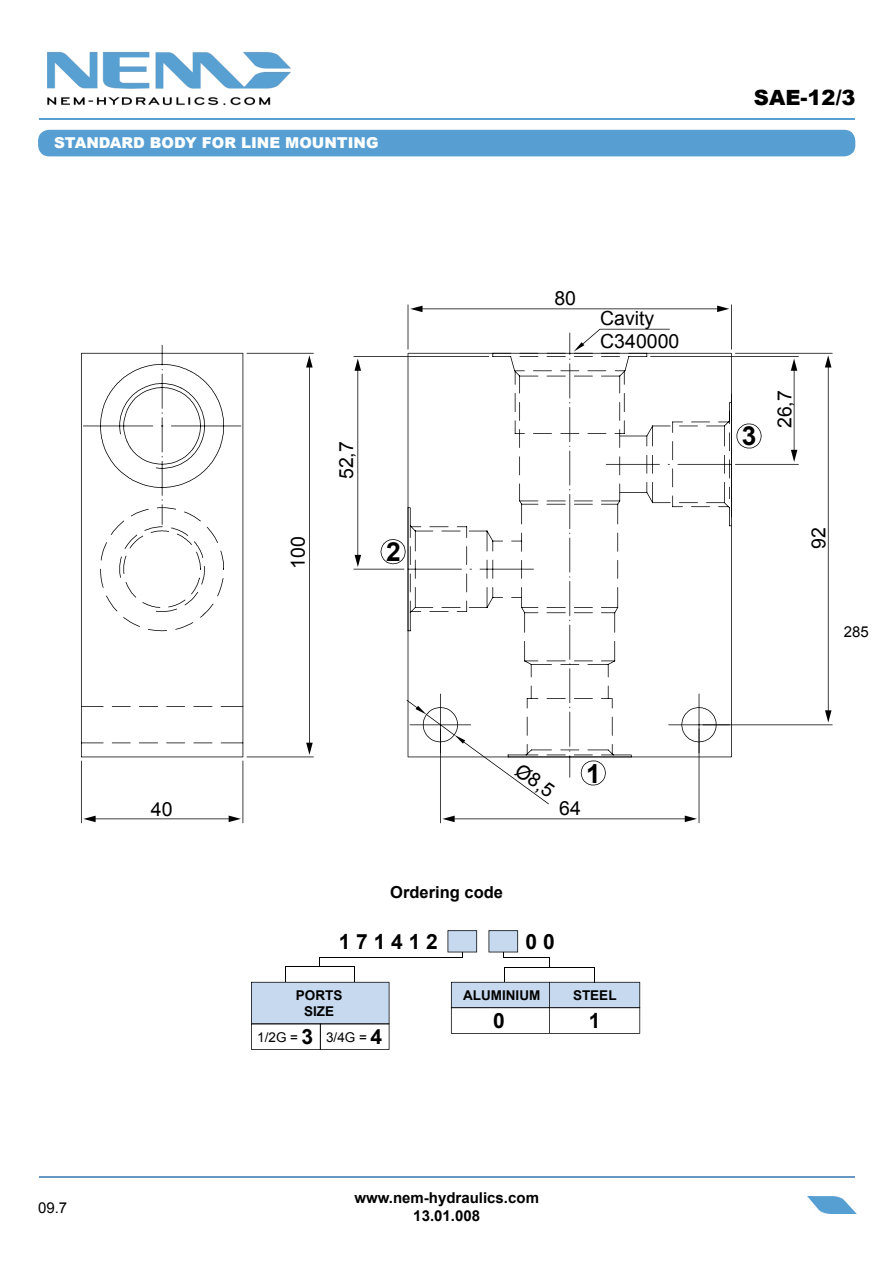
<style>
.page{position:relative;width:893px;height:1263px;background:#fff}
.page>*{position:absolute;margin:0;border:0;box-sizing:border-box;transform-origin:0 0}
.t1{font:700 26.25px "Arial";color:#000}
.t2{font:700 21px "Arial";color:#000}
.t3{font:900 21px "Arial";color:#000}
.t4{font:19.5px "Arial";color:#000}
.t5{font:700 16.5px "Arial";color:#000}
.t6{font:700 15px/18px "Arial";color:#000;text-align:center}
.t7{font:900 15px "Arial";color:#fff}
.t8{font:15px "Arial";color:#000}
.t9{font:700 13.5px/16.2px "Arial";color:#000;text-align:center}
.t10{font:13.5px "Arial";color:#000}
.s1{font-weight:700;font-size:21px}
</style>
<div class="page">
<hr style="left:39px;top:119px;width:815px;height:1px;background:#5a9fd2">
<div style="left:38px;top:130px;width:817px;height:26px;background:#579fd2"></div>
<img style="left:47px;top:52px;width:244px;height:53px">
<hr style="left:39px;top:1176px;width:815px;height:2px;background:#6897c1">
<img style="left:808px;top:1197px;width:48px;height:17px">
<svg style="left:229px;top:816px;width:12px;height:6px"></svg>
<svg style="left:83px;top:816px;width:13px;height:6px"></svg>
<svg style="left:81px;top:356px;width:232px;height:351px"></svg>
<svg style="left:729px;top:353px;width:103px;height:372px"></svg>
<svg style="left:825px;top:710px;width:6px;height:13px"></svg>
<svg style="left:824px;top:355px;width:7px;height:13px"></svg>
<svg style="left:440px;top:785px;width:259px;height:38px"></svg>
<hr style="left:407px;top:304px;width:1px;height:46px;background:#000">
<hr style="left:731px;top:304px;width:1px;height:46px;background:#000">
<hr style="left:420px;top:308px;width:299px;height:1px;background:#000">
<svg style="left:717px;top:306px;width:12px;height:6px"></svg>
<svg style="left:410px;top:306px;width:12px;height:6px"></svg>
<svg style="left:354px;top:359px;width:7px;height:12px"></svg>
<svg style="left:100px;top:424px;width:661px;height:361px"></svg>
<svg style="left:423px;top:329px;width:293px;height:413px"></svg>
<hr style="left:319px;top:957px;width:143px;height:1px;background:#000">
<svg style="left:251px;top:958px;width:138px;height:92px"></svg>
<svg style="left:447px;top:930px;width:193px;height:104px"></svg>
<p class="t7" style="left:54px;top:138px;width:326px">STANDARD BODY FOR LINE MOUNTING</p>
<p class="t4" style="left:290px;top:569px;width:34px;rotate:-90deg">100</p>
<p class="t4" style="left:338px;top:479px;width:39px;rotate:-90deg">52,7</p>
<h1 class="t1" style="left:386px;top:541px;width:16px">2</h1>
<p class="t4" style="left:554px;top:291px;width:23px">80</p>
<p class="t4" style="left:600px;top:311px;width:56px">Cavity</p>
<p class="t4" style="left:600px;top:333px;width:81px">C340000</p>
<p class="t4" style="left:151px;top:802px;width:23px">40</p>
<p class="t4" style="left:522px;top:762px;width:44px;rotate:35deg">Ø8,5</p>
<h1 class="t1" style="left:586px;top:764px;width:16px">1</h1>
<p class="t4" style="left:559px;top:800px;width:23px">64</p>
<p class="t5" style="left:390px;top:885px;width:114px">Ordering code</p>
<p class="t2" style="left:338px;top:934px;width:101px">1 7 1 4 1 2</p>
<p class="t2" style="left:525px;top:934px;width:31px">0 0</p>
<p class="t8" style="left:38px;top:1202px;width:31px">09.7</p>
<p class="t9" style="left:296px;top:988px;width:48px">PORTS<br>SIZE</p>
<p class="t10" style="left:257px;top:1032px;width:126px">1/2G = <span class="s1">3</span> 3/4G = <span class="s1">4</span></p>
<p class="t9" style="left:463px;top:988px;width:79px">ALUMINIUM</p>
<p class="t9" style="left:573px;top:988px;width:45px">STEEL</p>
<p class="t2" style="left:493px;top:1013px;width:13px">0</p>
<p class="t2" style="left:589px;top:1013px;width:13px">1</p>
<p class="t6" style="left:354px;top:1190px;width:186px">www.nem-hydraulics.com<br>13.01.008</p>
<p class="t3" style="left:754px;top:90px;width:103px">SAE-12/3</p>
<h1 class="t1" style="left:741px;top:426px;width:16px">3</h1>
<p class="t4" style="left:777px;top:428px;width:39px;rotate:-90deg">26,7</p>
<p class="t4" style="left:811px;top:549px;width:23px;rotate:-90deg">92</p>
<p class="t8" style="left:843px;top:626px;width:27px">285</p>
</div>
